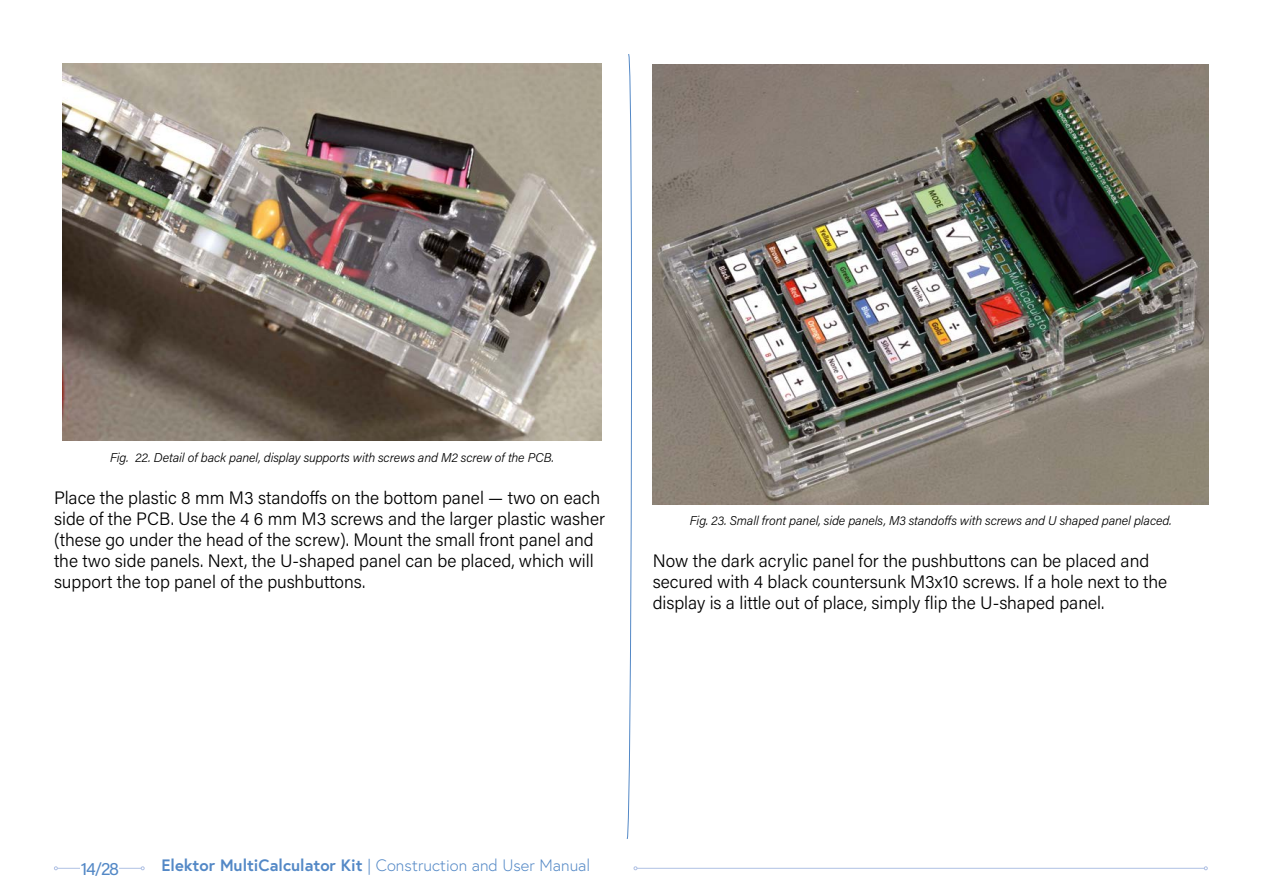
<style>
.page{position:relative;width:1263px;height:893px;background:#fff}
.page>*{position:absolute;margin:0;border:0;box-sizing:border-box;transform-origin:0 0}
.t1{font:300 18px/21px "Acumin Pro";color:#000}
.t2{font:18px "Acumin Pro";color:#5388c6}
.t3{font:300 16.5px "Europa";color:#5388c6}
.t4{font:italic 300 12.75px "Acumin Pro";letter-spacing:-.01em;color:#000}
.s1{font-weight:700}
</style>
<div class="page">
<svg style="left:626px;top:54px;width:6px;height:785px"></svg>
<img style="left:62px;top:63px;width:539px;height:378px">
<img style="left:652px;top:65px;width:557px;height:439px">
<hr style="left:57px;top:868px;width:84px;height:1px;background:#b0c1e4">
<svg style="left:54px;top:866px;width:4px;height:4px"></svg>
<svg style="left:141px;top:866px;width:4px;height:4px"></svg>
<hr style="left:637px;top:868px;width:567px;height:1px;background:#b0c1e4">
<svg style="left:1204px;top:866px;width:4px;height:4px"></svg>
<div style="left:81px;top:853px;width:38px;height:30px;background:#fff"></div>
<p class="t4" style="left:110px;top:449px;width:445px">Fig. 22. Detail of back panel, display supports with screws and M2 screw of the PCB.</p>
<p class="t1" style="left:54px;top:487px;width:552px">Place the plastic 8 mm M3 standoffs on the bottom panel — two on each side of the PCB. Use the 4 6 mm M3 screws and the larger plastic washer (these go under the head of the screw). Mount the small front panel and the two side panels. Next, the U-shaped panel can be placed, which will support the top panel of the pushbuttons.</p>
<p class="t4" style="left:690px;top:512px;width:483px">Fig. 23. Small front panel, side panels, M3 standoffs with screws and U shaped panel placed.</p>
<p class="t1" style="left:653px;top:550px;width:516px">Now the dark acrylic panel for the pushbuttons can be placed and secured with 4 black countersunk M3x10 screws. If a hole next to the display is a little out of place, simply flip the U-shaped panel.</p>
<p class="t2" style="left:81px;top:856px;width:40px">14/28</p>
<p class="t3" style="left:162px;top:855px;width:430px"><span class="s1">Elektor MultiCalculator Kit</span> | Construction and User Manual</p>
</div>
